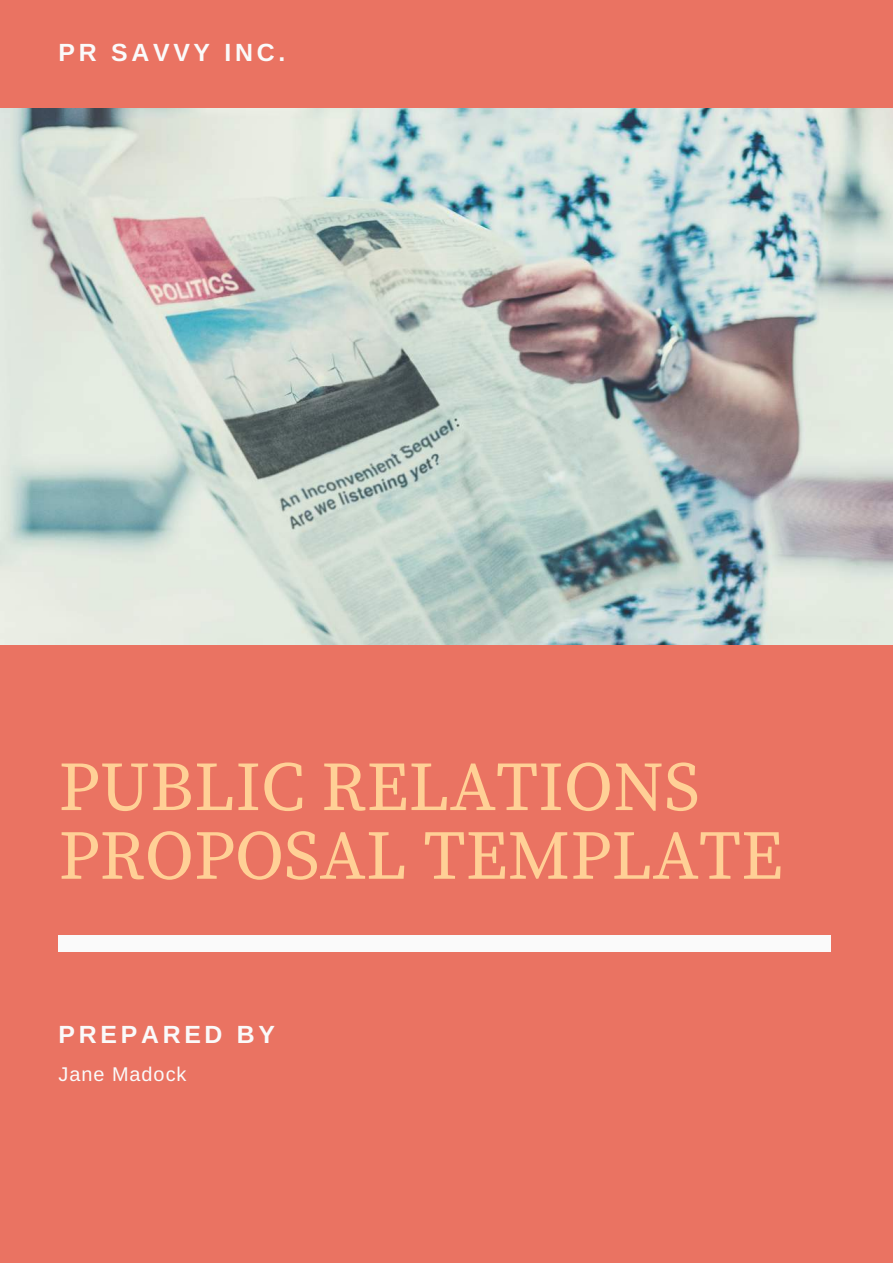
<style>
.page{position:relative;width:893px;height:1263px;background:#ea7362}
.page>*{position:absolute;margin:0;border:0;box-sizing:border-box;transform-origin:0 0}
.t1{font:69.6px/68.7px "Source Serif Pro";color:#ffd096}
.t2{font:700 24.9px "Arimo";letter-spacing:.15em;color:#fafafa}
.t3{font:19.8px "Arimo";letter-spacing:.05em;color:#fafafa}
</style>
<div class="page">
<img style="left:0;top:108px;width:893px;height:536px">
<div style="left:59px;top:935px;width:772px;height:16px;background:#fafafa"></div>
<p class="t2" style="left:59px;top:38px;width:228px">PR SAVVY INC.</p>
<p class="t1" style="left:59px;top:755px;width:726px">PUBLIC RELATIONS<br>PROPOSAL TEMPLATE</p>
<p class="t2" style="left:59px;top:1020px;width:218px">PREPARED BY</p>
<p class="t3" style="left:59px;top:1063px;width:129px">Jane Madock</p>
</div>
